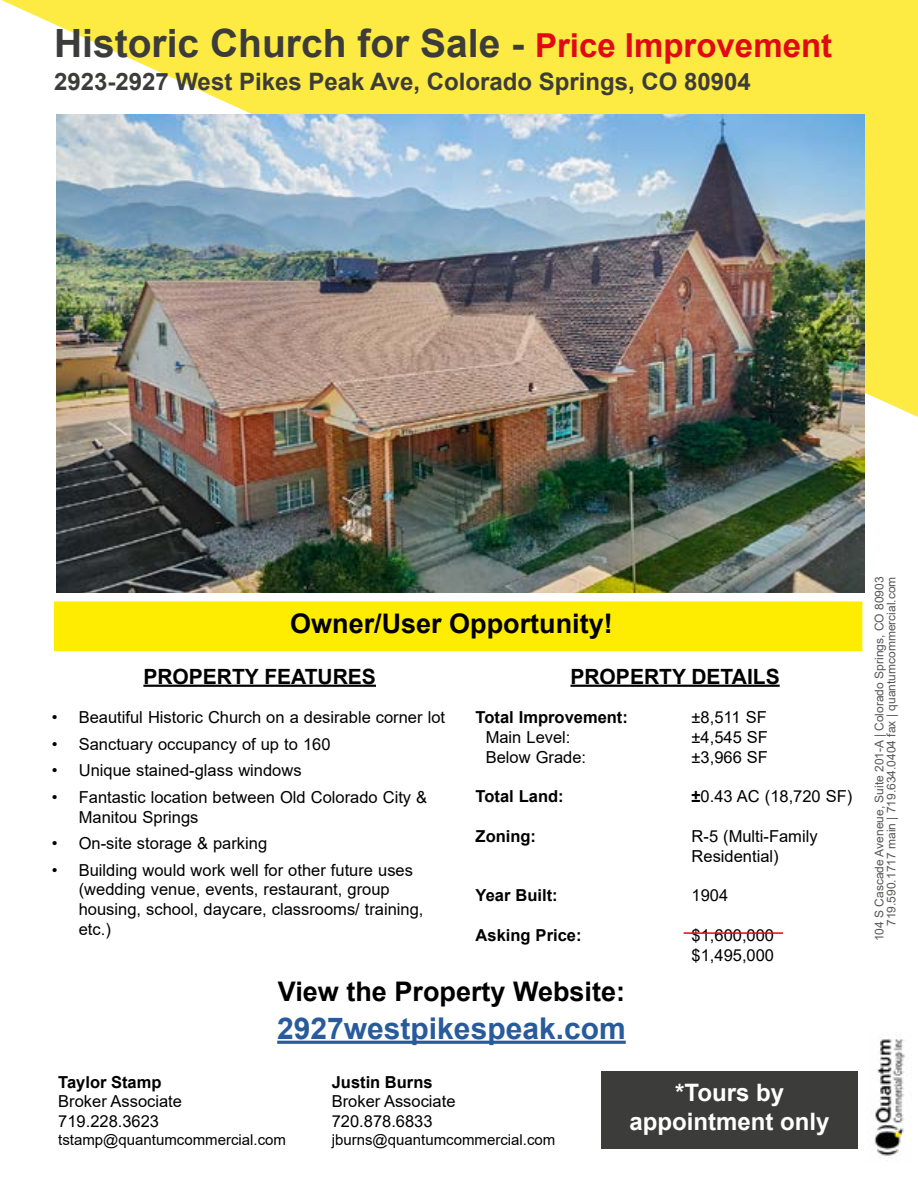
<style>
.page{position:relative;width:918px;height:1188px;background:#fff}
.page>*{position:absolute;margin:0;border:0;box-sizing:border-box;transform-origin:0 0}
.t1{font:700 39px "Arial";color:#3c3c3b}
.t2{font:700 30px "Arial";color:#275b9b}
.t3{font:700 27px "Arial";color:#000}
.t4{font:700 24px "Arial";color:#3c3c3b}
.t5{font:700 24px/28.8px "Arial";color:#fff;text-align:center}
.t6{font:700 21px "Arial";color:#000}
.t7{font:16.5px/19.8px "Arial";color:#000}
.t8{font:700 16.5px "Arial";color:#000}
.t9{font:15px "Arial";color:#000}
.t10{font:12px/12px "Arial";color:#575756;text-align:right}
.s1{font-size:33px;color:#df0a15}
.s2{font-weight:700}
</style>
<div class="page">
<svg style="left:1px;top:0;width:917px;height:429px;fill:#fdea42"></svg>
<div style="left:602px;top:1072px;width:256px;height:77px;background:#3c3c3b"></div>
<img style="left:874px;top:1034px;width:31px;height:122px">
<div style="left:54px;top:601px;width:808px;height:50px;background:#ffed00"></div>
<hr style="left:143px;top:685px;width:233px;height:2px;background:#000">
<hr style="left:570px;top:685px;width:210px;height:2px;background:#000">
<img style="left:56px;top:115px;width:808px;height:477px">
<hr style="left:277px;top:1041px;width:349px;height:3px;background:#275b9b">
<hr style="left:684px;top:932px;width:99px;height:2px;background:#df0a15">
<h1 class="t1" style="left:54px;top:16px;width:780px">Historic Church for Sale - <span class="s1">Price Improvement</span></h1>
<h3 class="t4" style="left:54px;top:65px;width:698px">2923-2927 West Pikes Peak Ave, Colorado Springs, CO 80904</h3>
<h3 class="t3" style="left:290px;top:605px;width:324px">Owner/User Opportunity!</h3>
<p class="t6" style="left:143px;top:661px;width:234px">PROPERTY FEATURES</p>
<p class="t7" style="left:52px;top:707px;width:395px">• Beautiful Historic Church on a desirable corner lot</p>
<p class="t7" style="left:52px;top:734px;width:280px">• Sanctuary occupancy of up to 160</p>
<p class="t7" style="left:52px;top:760px;width:251px">• Unique stained-glass windows</p>
<p class="t7" style="left:79px;top:787px;width:350px;text-indent:-27px">• Fantastic location between Old Colorado City &amp;<br>Manitou Springs</p>
<p class="t7" style="left:52px;top:833px;width:217px">• On-site storage &amp; parking</p>
<p class="t7" style="left:79px;top:860px;width:346px;text-indent:-27px">• Building would work well for other future uses (wedding venue, events, restaurant, group housing, school, daycare, classrooms/ training, etc.)</p>
<p class="t6" style="left:570px;top:661px;width:211px">PROPERTY DETAILS</p>
<p class="t8" style="left:476px;top:706px;width:154px">Total Improvement:</p>
<p class="t7" style="left:692px;top:707px;width:77px">±8,511 SF</p>
<p class="t7" style="left:486px;top:727px;width:86px">Main Level:</p>
<p class="t7" style="left:692px;top:727px;width:78px">±4,545 SF</p>
<p class="t7" style="left:486px;top:747px;width:102px">Below Grade:</p>
<p class="t7" style="left:692px;top:747px;width:78px">±3,966 SF</p>
<p class="t8" style="left:476px;top:785px;width:90px">Total Land:</p>
<p class="t7" style="left:692px;top:787px;width:162px"><span class="s2">±</span>0.43 AC (18,720 SF)</p>
<p class="t8" style="left:476px;top:824px;width:62px">Zoning:</p>
<p class="t7" style="left:692px;top:826px;width:128px">R-5 (Multi-Family<br>Residential)</p>
<p class="t8" style="left:476px;top:884px;width:84px">Year Built:</p>
<p class="t7" style="left:692px;top:886px;width:38px">1904</p>
<p class="t8" style="left:476px;top:923px;width:107px">Asking Price:</p>
<p class="t7" style="left:692px;top:925px;width:84px">$1,600,000 $1,495,000</p>
<h3 class="t3" style="left:278px;top:973px;width:349px">View the Property Website:</h3>
<h2 class="t2" style="left:277px;top:1007px;width:350px">2927westpikespeak.com</h2>
<p class="t8" style="left:58px;top:1070px;width:105px">Taylor Stamp</p>
<p class="t7" style="left:58px;top:1092px;width:125px">Broker Associate<br>719.228.3623</p>
<p class="t9" style="left:58px;top:1130px;width:229px">tstamp@quantumcommercial.com</p>
<p class="t8" style="left:332px;top:1070px;width:102px">Justin Burns</p>
<p class="t7" style="left:332px;top:1092px;width:125px">Broker Associate<br>720.878.6833</p>
<p class="t9" style="left:332px;top:1130px;width:225px">jburns@quantumcommercial.com</p>
<h3 class="t5" style="left:630px;top:1079px;width:202px">*Tours by appointment only</h3>
<p class="t10" style="left:873px;top:941px;width:366px;rotate:-90deg">104 S Cascade Aveneue, Suite 201-A | Colorado Springs, CO 80903<br>719.590.1717 main | 719.634.0404 fax | quantumcommercial.com</p>
</div>
